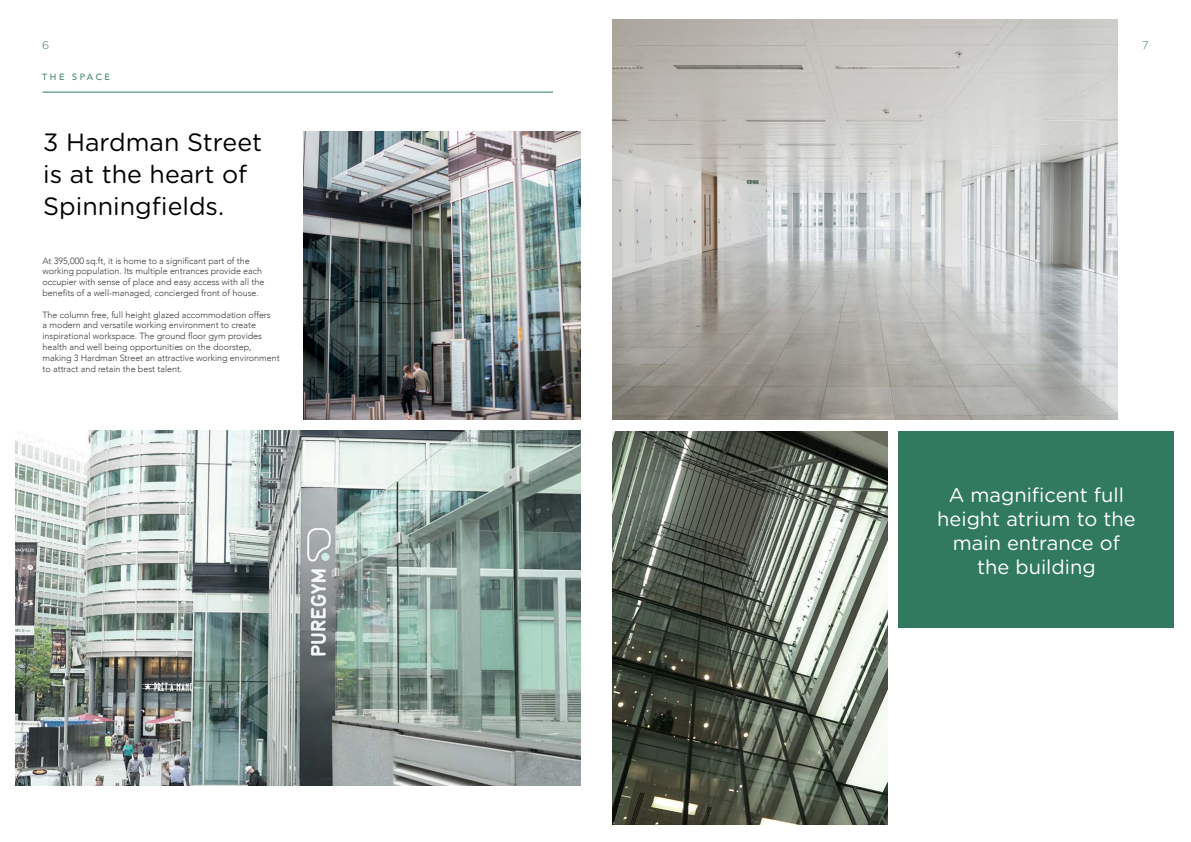
<style>
.page{position:relative;width:1191px;height:842px;background:#fff}
.page>*{position:absolute;margin:0;border:0;box-sizing:border-box;transform-origin:0 0}
.t1{font:25px/32px "Gotham Rounded";color:#000}
.t2{font:20px/24px "Gotham Rounded";color:#fff;text-align:center}
.t3{font:300 11px "Gotham";color:#317a60}
.t4{font:300 9px/10.8px "Avenir";letter-spacing:-.005em;color:#3c3c3b}
.t5{font:500 9px "Avenir";letter-spacing:.28em;color:#4a856c}
</style>
<div class="page">
<img style="left:15px;top:431px;width:565px;height:354px">
<img style="left:612px;top:20px;width:505px;height:400px">
<hr style="left:43px;top:92px;width:510px;height:1px;background:#317a60">
<div style="left:899px;top:431px;width:275px;height:197px;background:#317a60"></div>
<img style="left:612px;top:431px;width:275px;height:394px">
<img style="left:303px;top:131px;width:277px;height:289px">
<p class="t3" style="left:42px;top:39px;width:9px">6</p>
<p class="t3" style="left:1142px;top:39px;width:8px">7</p>
<p class="t5" style="left:42px;top:69px;width:69px">THE SPACE</p>
<h1 class="t1" style="left:43px;top:125px;width:220px">3 Hardman Street is at the heart of<br>Spinningfields.</h1>
<p class="t4" style="left:43px;top:255px;width:223px">At 395,000 sq.ft, it is home to a significant part of the working population. Its multiple entrances provide each occupier with sense of place and easy access with all the benefits of a well-managed, concierged front of house.</p>
<p class="t4" style="left:43px;top:309px;width:239px">The column free, full height glazed accommodation offers<br>a modern and versatile working environment to create inspirational workspace. The ground floor gym provides health and well being opportunities on the doorstep, making 3 Hardman Street an attractive working environment to attract and retain the best talent.</p>
<h2 class="t2" style="left:937px;top:482px;width:200px">A magnificent full height atrium to the main entrance of the building</h2>
</div>
